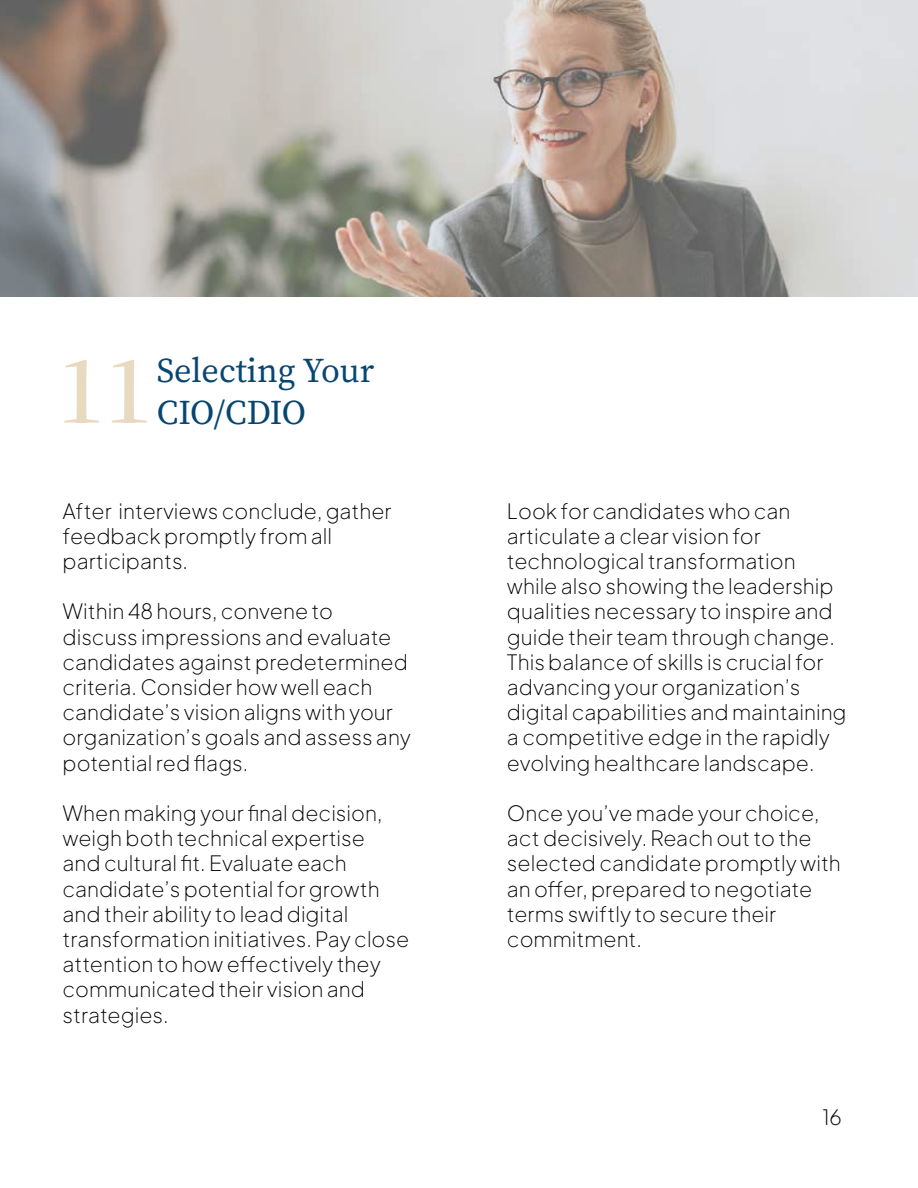
<style>
.page{position:relative;width:918px;height:1188px;background:#fff}
.page>*{position:absolute;margin:0;border:0;box-sizing:border-box;transform-origin:0 0}
.t1{font:97.5px "Source Serif 4 Roman";color:#e7dac0}
.t2{font:34.5px "Source Serif 4 Roman";color:#084672}
.t3{font:21px/25.2px "Plus Jakarta Sans";color:#000}
</style>
<div class="page">
<img style="left:0;top:0;width:918px;height:297px">
<h1 class="t1" style="left:57px;top:325px;width:97px">11</h1>
<h2 class="t2" style="left:157px;top:348px;width:219px">Selecting Your</h2>
<h2 class="t2" style="left:157px;top:389px;width:151px">CIO/CDIO</h2>
<p class="t3" style="left:63px;top:496px;width:331px">After interviews conclude, gather feedback promptly from all participants.</p>
<p class="t3" style="left:63px;top:597px;width:350px">Within 48 hours, convene to discuss impressions and evaluate candidates against predetermined criteria. Consider how well each candidate’s vision aligns with your organization’s goals and assess any potential red flags.</p>
<p class="t3" style="left:63px;top:798px;width:348px">When making your final decision, weigh both technical expertise<br>and cultural fit. Evaluate each candidate’s potential for growth and their ability to lead digital transformation initiatives. Pay close attention to how effectively they communicated their vision and strategies.</p>
<p class="t3" style="left:507px;top:496px;width:341px">Look for candidates who can articulate a clear vision for technological transformation while also showing the leadership qualities necessary to inspire and guide their team through change.<br>This balance of skills is crucial for advancing your organization’s digital capabilities and maintaining a competitive edge in the rapidly evolving healthcare landscape.</p>
<p class="t3" style="left:507px;top:798px;width:336px">Once you’ve made your choice, act decisively. Reach out to the selected candidate promptly with an offer, prepared to negotiate terms swiftly to secure their commitment.</p>
<p class="t3" style="left:823px;top:1103px;width:21px">16</p>
</div>
